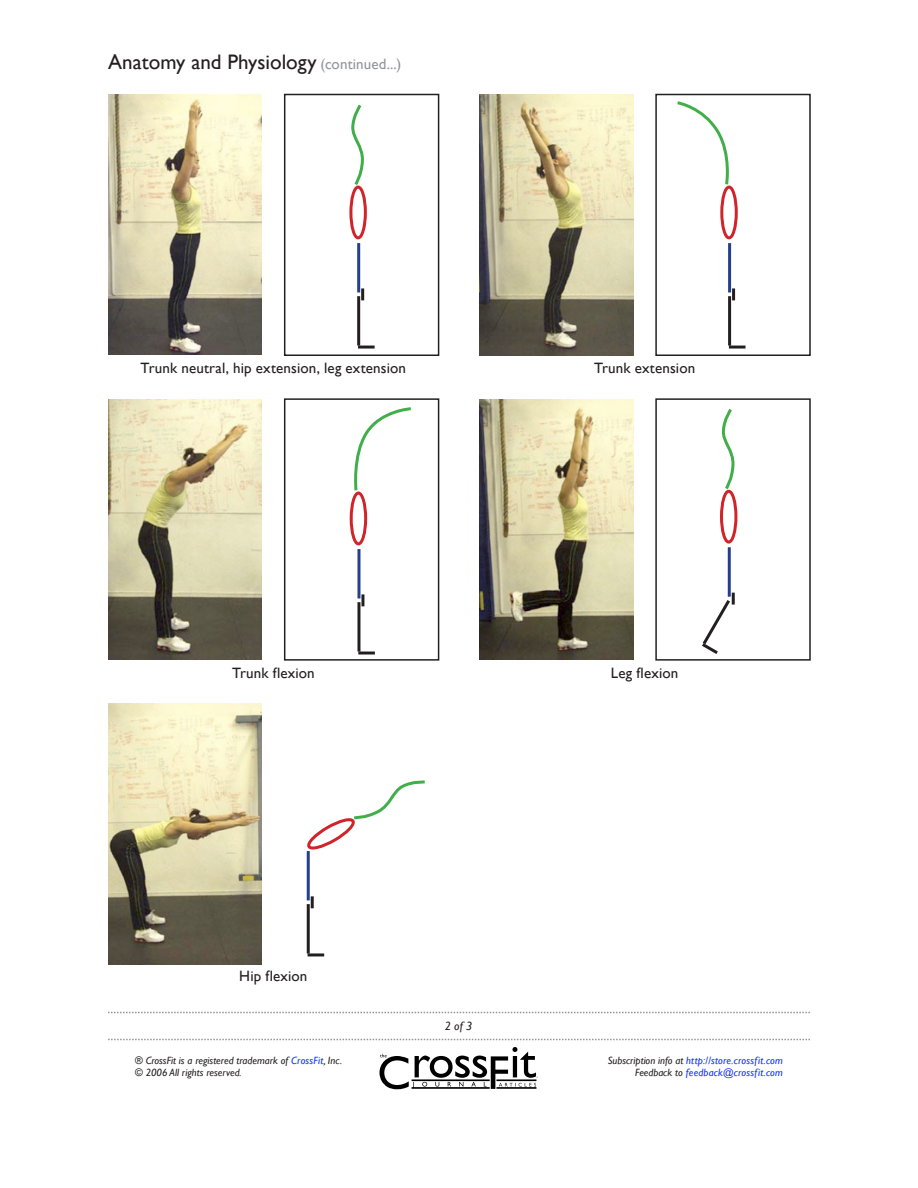
<style>
.page{position:relative;width:918px;height:1188px;background:#fff}
.page>*{position:absolute;margin:0;border:0;box-sizing:border-box;transform-origin:0 0}
.t1{font:21px "Gill Sans";color:#231f20}
.t2{font:15px "Gill Sans";letter-spacing:.01em;color:#231f20}
.t3{font:italic 12px "Gill Sans";color:#231f20}
.t4{font:italic 10.5px/12.6px "Gill Sans";letter-spacing:.015em;color:#0a31ff;text-align:right}
.t5{font:italic 10.5px/12.6px "Gill Sans";color:#231f20}
.s1{font-size:15px;color:#939598}
.s2{color:#0a31ff}
.s3{color:#231f20}
</style>
<div class="page">
<svg style="left:380px;top:1047px;width:158px;height:42px"></svg>
<svg style="left:108px;top:1012px;width:702px;height:1px"></svg>
<svg style="left:108px;top:1039px;width:702px;height:1px"></svg>
<img style="left:108px;top:94px;width:154px;height:261px">
<img style="left:108px;top:399px;width:154px;height:261px">
<img style="left:108px;top:704px;width:154px;height:260px">
<div style="left:284px;top:398px;width:155px;height:263px;border:2px solid #231f20"></div>
<div style="left:655px;top:398px;width:156px;height:263px;border:2px solid #231f20"></div>
<img style="left:479px;top:399px;width:154px;height:261px">
<div style="left:284px;top:94px;width:155px;height:262px;border:2px solid #231f20"></div>
<div style="left:655px;top:94px;width:156px;height:262px;border:2px solid #231f20"></div>
<img style="left:479px;top:94px;width:154px;height:261px">
<svg style="left:351px;top:104px;width:13px;height:83px"></svg>
<div style="left:349px;top:186px;width:18px;height:53px;border:3px solid #d1232a;border-radius:50%"></div>
<hr style="left:357px;top:243px;width:3px;height:50px;background:#253f8e">
<hr style="left:357px;top:296px;width:3px;height:50px;background:#231f20">
<hr style="left:358px;top:346px;width:17px;height:3px;background:#231f20">
<svg style="left:361px;top:288px;width:3px;height:12px"></svg>
<svg style="left:677px;top:101px;width:55px;height:86px"></svg>
<div style="left:720px;top:186px;width:18px;height:53px;border:3px solid #d1232a;border-radius:50%"></div>
<hr style="left:728px;top:243px;width:3px;height:50px;background:#253f8e">
<hr style="left:728px;top:296px;width:3px;height:50px;background:#231f20">
<hr style="left:729px;top:346px;width:17px;height:3px;background:#231f20">
<svg style="left:732px;top:288px;width:3px;height:12px"></svg>
<svg style="left:354px;top:407px;width:57px;height:86px"></svg>
<div style="left:350px;top:492px;width:17px;height:53px;border:3px solid #d1232a;border-radius:50%"></div>
<hr style="left:357px;top:549px;width:3px;height:49px;background:#253f8e">
<hr style="left:357px;top:602px;width:3px;height:50px;background:#231f20">
<hr style="left:358px;top:652px;width:17px;height:3px;background:#231f20">
<svg style="left:361px;top:594px;width:3px;height:12px"></svg>
<svg style="left:721px;top:408px;width:14px;height:83px"></svg>
<div style="left:720px;top:490px;width:17px;height:54px;border:3px solid #d1232a;border-radius:50%"></div>
<hr style="left:728px;top:547px;width:3px;height:50px;background:#253f8e">
<svg style="left:702px;top:593px;width:33px;height:61px"></svg>
<svg style="left:307px;top:780px;width:118px;height:70px"></svg>
<hr style="left:307px;top:851px;width:3px;height:49px;background:#253f8e">
<hr style="left:307px;top:904px;width:3px;height:50px;background:#231f20">
<hr style="left:308px;top:953px;width:16px;height:3px;background:#231f20">
<svg style="left:311px;top:896px;width:3px;height:12px"></svg>
<h1 class="t1" style="left:108px;top:49px;width:295px">Anatomy and Physiology <span class="s1">(continued...)</span></h1>
<p class="t2" style="left:141px;top:359px;width:267px">Trunk neutral, hip extension, leg extension</p>
<p class="t2" style="left:594px;top:359px;width:103px">Trunk extension</p>
<p class="t2" style="left:232px;top:664px;width:84px">Trunk flexion</p>
<p class="t2" style="left:611px;top:664px;width:69px">Leg flexion</p>
<p class="t2" style="left:239px;top:967px;width:70px">Hip flexion</p>
<p class="t3" style="left:445px;top:1019px;width:29px">2 of 3</p>
<p class="t5" style="left:135px;top:1054px;width:209px">® CrossFit is a registered trademark of <span class="s2">CrossFit</span>, Inc. © 2006 All rights reserved.</p>
<p class="t4" style="left:608px;top:1054px;width:177px"><span class="s3">Subscription info at</span> http://store.crossfit.com<br><span class="s3">Feedback to</span> feedback@crossfit.com</p>
</div>
